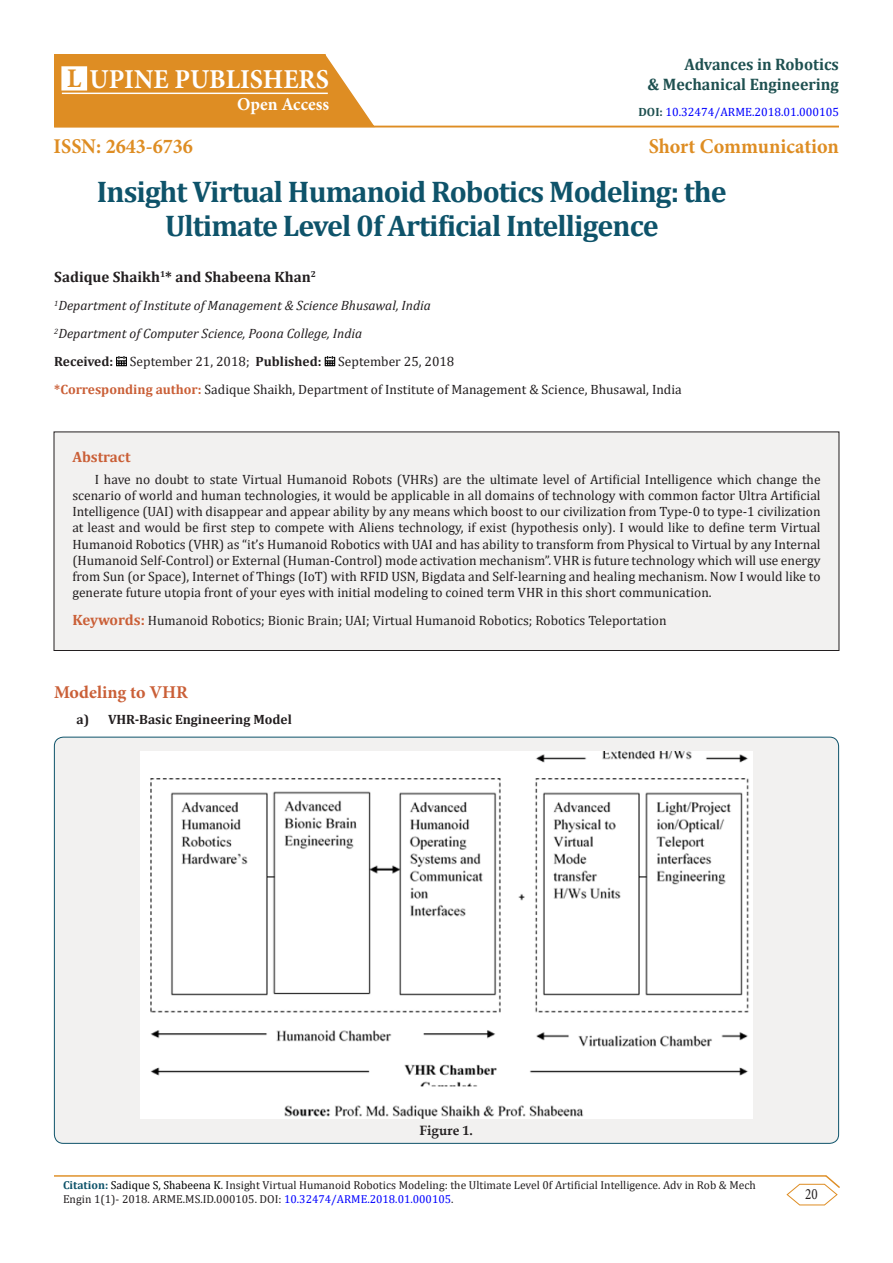
<style>
.page{position:relative;width:893px;height:1263px;background:#fff}
.page>*{position:absolute;margin:0;border:0;box-sizing:border-box;transform-origin:0 0}
.t1{font:700 30px/34.5px "Cambria";letter-spacing:-.03em;color:#0e536a;text-align:center}
.t2{font:700 27.3px "Minion Pro";color:#fff;scale:.96 1}
.t3{font:700 21px "Minion Pro";color:#de8d23;scale:.96 1}
.t4{font:700 18.15px "Minion Pro";color:#fff;scale:.96 1}
.t5{font:700 18px "Minion Pro";color:#ca5f37}
.t6{font:700 16.65px "Cambria";color:#1e5050;scale:.96 1}
.t7{font:15.75px "Minion Pro";color:#231f20;scale:.83 1}
.t8{font:700 15px "Cambria";color:#231f20}
.t9{font:700 15px "Cambria";color:#ca5f37}
.t10{font:13.5px/16.2px "Cambria";color:#231f20;text-align:justify}
.t11{font:italic 13.5px "Cambria";color:#231f20}
.t12{font:700 13.5px "Cambria";color:#231f20}
.t13{font:700 13.5px "Book Antiqua";color:#231f20}
.t14{font:12px "Cambria";color:#00f}
.t15{font:11.55px/14.4px "Cambria";color:#231f20}
.s1{font-size:26.85px;color:#de8d23}
.s2{font-weight:700;color:#1e5050}
.s3{font-weight:700}
.s4{font-weight:700;color:#ca5f37}
.s5{font-weight:700;font-size:15px;color:#ca5f37}
.s6{font-weight:700;color:#0e536a}
.s7{color:#000}
.s8{color:#00f}
</style>
<div class="page">
<hr style="left:54px;top:1175px;width:772px;height:2px;background:#de8d23">
<svg style="left:787px;top:1175px;width:53px;height:30px"></svg>
<hr style="left:54px;top:126px;width:785px;height:1px;background:#de8d23">
<svg style="left:54px;top:54px;width:322px;height:74px;background:#e19737"></svg>
<hr style="left:62px;top:93px;width:266px;height:1px;background:#fff">
<div style="left:62px;top:67px;width:24px;height:23px;background:#fff"></div>
<div style="left:61px;top:66px;width:26px;height:25px;border:1px solid #fff"></div>
<svg style="left:116px;top:356px;width:11px;height:10px"></svg>
<svg style="left:325px;top:356px;width:10px;height:10px"></svg>
<div style="left:54px;top:737px;width:785px;height:406px;background:#f2f1f0;border-radius:9px"></div>
<img style="left:140px;top:751px;width:613px;height:367px">
<div style="left:54px;top:432px;width:785px;height:218px;background:#f2f1f0"></div>
<div style="left:54px;top:431px;width:785px;height:220px;border:1px solid #231f20"></div>
<p class="t2" style="left:67px;top:60px;width:274px"><span class="s1">L</span> UPINE PUBLISHERS</p>
<p class="t4" style="left:237px;top:91px;width:97px">Open Access</p>
<p class="t6" style="left:685px;top:52px;width:162px">Advances in Robotics</p>
<p class="t6" style="left:647px;top:73px;width:201px">&amp; Mechanical Engineering</p>
<p class="t14" style="left:638px;top:104px;width:202px"><span class="s2">DOI:</span> 10.32474/ARME.2018.01.000105</p>
<p class="t3" style="left:649px;top:131px;width:200px">Short Communication</p>
<p class="t1" style="left:97px;top:173px;width:631px">Insight Virtual Humanoid Robotics Modeling: the<br>Ultimate Level 0f Artificial Intelligence</p>
<p class="t8" style="left:54px;top:266px;width:263px">Sadique Shaikh<sup>1</sup>* and Shabeena Khan<sup>2</sup></p>
<p class="t11" style="left:54px;top:296px;width:378px"><sup>1</sup>Department of Institute of Management &amp; Science Bhusawal, India</p>
<p class="t11" style="left:54px;top:324px;width:310px"><sup>2</sup>Department of Computer Science, Poona College, India</p>
<p class="t10" style="left:54px;top:354px;width:402px"><span class="s3">Received:</span> September 21, 2018; <span class="s3">Published:</span> September 25, 2018</p>
<p class="t10" style="left:54px;top:382px;width:629px"><span class="s4">*Corresponding author:</span> Sadique Shaikh, Department of Institute of Management &amp; Science, Bhusawal, India</p>
<p class="t3" style="left:54px;top:131px;width:147px">ISSN: 2643-6736</p>
<p class="t9" style="left:72px;top:446px;width:60px">Abstract</p>
<p class="t10" style="left:72px;top:471px;width:750px;text-indent:22px">I have no doubt to state Virtual Humanoid Robots (VHRs) are the ultimate level of Artificial Intelligence which change the scenario of world and human technologies, it would be applicable in all domains of technology with common factor Ultra Artificial Intelligence (UAI) with disappear and appear ability by any means which boost to our civilization from Type-0 to type-1 civilization at least and would be first step to compete with Aliens technology, if exist (hypothesis only). I would like to define term Virtual Humanoid Robotics (VHR) as “it’s Humanoid Robotics with UAI and has ability to transform from Physical to Virtual by any Internal (Humanoid Self-Control) or External (Human-Control) mode activation mechanism”. VHR is future technology which will use energy from Sun (or Space), Internet of Things (IoT) with RFID USN, Bigdata and Self-learning and healing mechanism. Now I would like to generate future utopia front of your eyes with initial modeling to coined term VHR in this short communication.</p>
<p class="t10" style="left:72px;top:612px;width:596px"><span class="s5">Keywords:</span> Humanoid Robotics; Bionic Brain; UAI; Virtual Humanoid Robotics; Robotics Teleportation</p>
<p class="t5" style="left:54px;top:679px;width:136px">Modeling to VHR</p>
<p class="t12" style="left:76px;top:710px;width:217px">a) VHR-Basic Engineering Model</p>
<p class="t13" style="left:420px;top:1121px;width:55px">Figure 1.</p>
<p class="t15" style="left:63px;top:1177px;width:694px"><span class="s6">Citation:</span> <span class="s7">Sadique S, Shabeena K</span>. Insight Virtual Humanoid Robotics Modeling: the Ultimate Level 0f Artificial Intelligence. Adv in Rob &amp; Mech<br>Engin 1(1)- 2018. ARME.MS.ID.000105. DOI: <span class="s8">10.32474/ARME.2018.01.000105</span>.</p>
<p class="t7" style="left:805px;top:1183px;width:17px">20</p>
</div>
